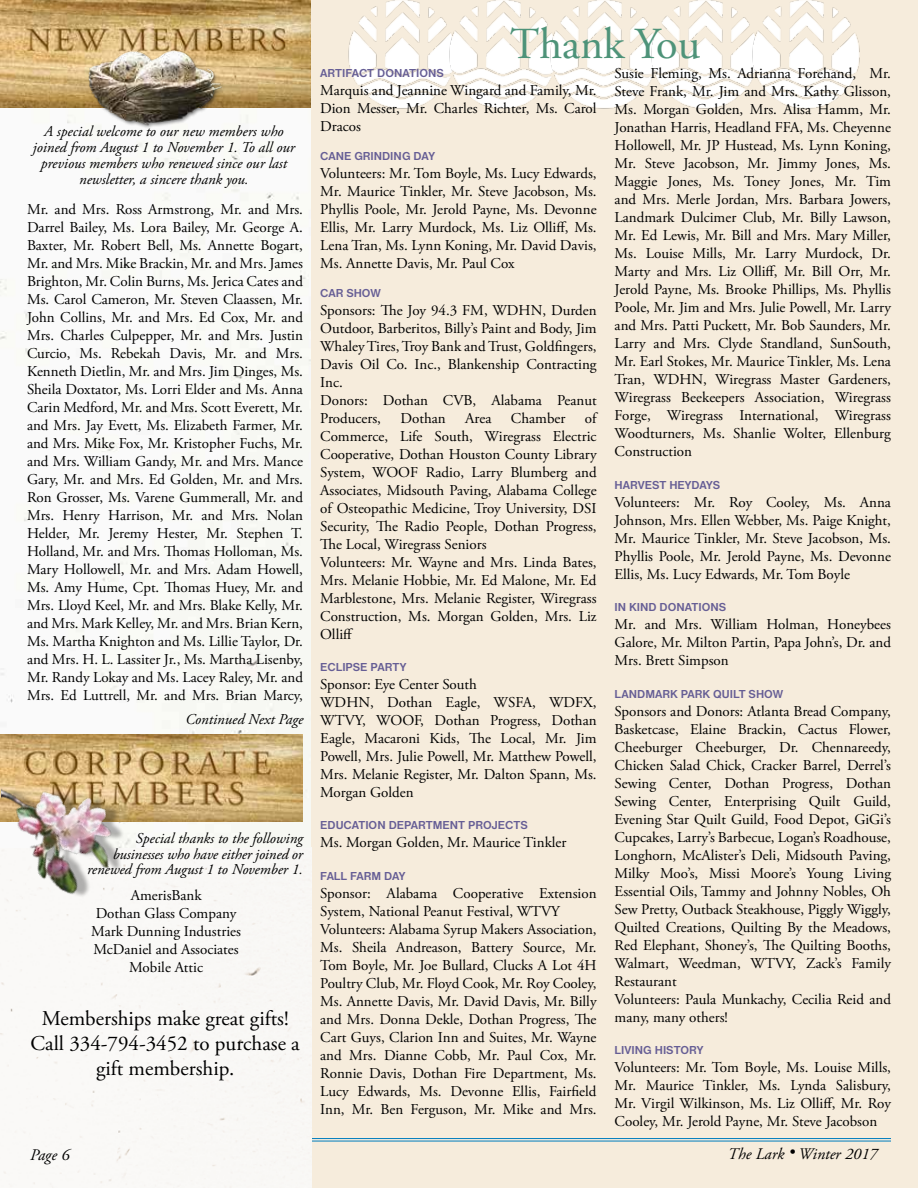
<style>
.page{position:relative;width:918px;height:1188px;background:#f6ecdc}
.page>*{position:absolute;margin:0;border:0;box-sizing:border-box;transform-origin:0 0}
.t1{font:44.25px "Adobe Garamond Pro";color:#4e9379}
.t2{font:21px/25.2px "Adobe Garamond Pro";color:#000;text-align:center}
.t3{font:italic 16.2px "Adobe Garamond Pro";color:#000}
.t4{font:15px/18px "Adobe Garamond Pro";color:#000;text-align:justify}
.t5{font:italic 15px/15.8px "Adobe Garamond Pro";color:#000;text-align:center}
.t6{font:700 12px "Nimbus San D";color:#665e95}
</style>
<div class="page">
<hr style="left:28px;top:1138px;width:863px;height:1px;background:#007dbe">
<hr style="left:28px;top:1141px;width:863px;height:1px;background:#007dbe">
<img style="left:348px;top:0;width:98px;height:109px">
<img style="left:446px;top:0;width:100px;height:109px">
<img style="left:546px;top:0;width:101px;height:109px">
<img style="left:647px;top:0;width:101px;height:109px">
<img style="left:748px;top:0;width:112px;height:109px">
<div style="left:0;top:847px;width:312px;height:341px;background:#f9f8f6"></div>
<img style="left:0;top:0;width:310px;height:847px">
<img style="left:77px;top:46px;width:158px;height:86px">
<img style="left:0;top:735px;width:303px;height:87px">
<div style="left:8px;top:788px;width:116px;height:111px;background:#000;opacity:.3"></div>
<img style="left:1px;top:777px;width:116px;height:123px">
<p class="t5" style="left:33px;top:124px;width:264px">A special welcome to our new members who joined from August 1 to November 1. To all our previous members who renewed since our last newsletter, a sincere thank you.</p>
<p class="t4" style="left:27px;top:201px;width:278px">Mr. and Mrs. Ross Armstrong, Mr. and Mrs.<br>Darrel Bailey, Ms. Lora Bailey, Mr. George A.<br>Baxter, Mr. Robert Bell, Ms. Annette Bogart, Mr. and Mrs. Mike Brackin, Mr. and Mrs. James Brighton, Mr. Colin Burns, Ms. Jerica Cates and Ms. Carol Cameron, Mr. Steven Claassen, Mr.<br>John Collins, Mr. and Mrs. Ed Cox, Mr. and Mrs. Charles Culpepper, Mr. and Mrs. Justin Curcio, Ms. Rebekah Davis, Mr. and Mrs.<br>Kenneth Dietlin, Mr. and Mrs. Jim Dinges, Ms.<br>Sheila Doxtator, Ms. Lorri Elder and Ms. Anna Carin Medford, Mr. and Mrs. Scott Everett, Mr. and Mrs. Jay Evett, Ms. Elizabeth Farmer, Mr. and Mrs. Mike Fox, Mr. Kristopher Fuchs, Mr. and Mrs. William Gandy, Mr. and Mrs. Mance Gary, Mr. and Mrs. Ed Golden, Mr. and Mrs.<br>Ron Grosser, Ms. Varene Gummerall, Mr. and Mrs. Henry Harrison, Mr. and Mrs. Nolan Helder, Mr. Jeremy Hester, Mr. Stephen T.<br>Holland, Mr. and Mrs. Thomas Holloman, Ms.<br>Mary Hollowell, Mr. and Mrs. Adam Howell, Ms. Amy Hume, Cpt. Thomas Huey, Mr. and Mrs. Lloyd Keel, Mr. and Mrs. Blake Kelly, Mr. and Mrs. Mark Kelley, Mr. and Mrs. Brian Kern, Ms. Martha Knighton and Ms. Lillie Taylor, Dr. and Mrs. H. L. Lassiter Jr., Ms. Martha Lisenby, Mr. Randy Lokay and Ms. Lacey Raley, Mr. and Mrs. Ed Luttrell, Mr. and Mrs. Brian Marcy,</p>
<p class="t5" style="left:186px;top:712px;width:119px">Continued Next Page</p>
<p class="t5" style="left:87px;top:831px;width:217px;text-align:right">Special thanks to the following businesses who have either joined or renewed from August 1 to November 1.</p>
<p class="t4" style="left:91px;top:887px;width:151px;text-align:center">AmerisBank<br>Dothan Glass Company<br>Mark Dunning Industries<br>McDaniel and Associates<br>Mobile Attic</p>
<h2 class="t2" style="left:31px;top:1006px;width:271px">Memberships make great gifts!<br>Call 334-794-3452 to purchase a gift membership.</h2>
<p class="t3" style="left:30px;top:1145px;width:41px">Page 6</p>
<h1 class="t1" style="left:510px;top:17px;width:192px">Thank You</h1>
<p class="t6" style="left:320px;top:66px;width:125px">ARTIFACT DONATIONS</p>
<p class="t4" style="left:320px;top:82px;width:278px">Marquis and Jeannine Wingard and Family, Mr.<br>Dion Messer, Mr. Charles Richter, Ms. Carol Dracos</p>
<p class="t6" style="left:320px;top:149px;width:116px">CANE GRINDING DAY</p>
<p class="t4" style="left:320px;top:165px;width:278px">Volunteers: Mr. Tom Boyle, Ms. Lucy Edwards, Mr. Maurice Tinkler, Mr. Steve Jacobson, Ms.<br>Phyllis Poole, Mr. Jerold Payne, Ms. Devonne Ellis, Mr. Larry Murdock, Ms. Liz Olliff, Ms.<br>Lena Tran, Ms. Lynn Koning, Mr. David Davis, Ms. Annette Davis, Mr. Paul Cox</p>
<p class="t6" style="left:320px;top:286px;width:62px">CAR SHOW</p>
<p class="t4" style="left:320px;top:301px;width:278px;text-align:left">Sponsors: The Joy 94.3 FM, WDHN, Durden Outdoor, Barberitos, Billy’s Paint and Body, Jim Whaley Tires, Troy Bank and Trust, Goldfingers, Davis Oil Co. Inc., Blankenship Contracting Inc.<br>Donors: Dothan CVB, Alabama Peanut Producers,</p>
<p class="t4" style="left:320px;top:409px;width:278px;text-align:left;text-indent:265px">of Commerce, Life South, Wiregrass Electric Cooperative, Dothan Houston County Library System, WOOF Radio, Larry Blumberg and Associates, Midsouth Paving, Alabama College of Osteopathic Medicine, Troy University, DSI Security, The Radio People, Dothan Progress, The Local, Wiregrass Seniors<br>Volunteers: Mr. Wayne and Mrs. Linda Bates, Mrs. Melanie Hobbie, Mr. Ed Malone, Mr. Ed Marblestone, Mrs. Melanie Register, Wiregrass Construction, Ms. Morgan Golden, Mrs. Liz Olliff</p>
<p class="t6" style="left:320px;top:660px;width:88px">ECLIPSE PARTY</p>
<p class="t4" style="left:320px;top:676px;width:278px;text-align:left">Sponsor: Eye Center South<br>WDHN, Dothan Eagle, WSFA, WDFX, WTVY, WOOF, Dothan Progress, Dothan Eagle, Macaroni Kids, The Local, Mr. Jim Powell, Mrs. Julie Powell, Mr. Matthew Powell, Mrs. Melanie Register, Mr. Dalton Spann, Ms.<br>Morgan Golden</p>
<p class="t6" style="left:320px;top:819px;width:209px">EDUCATION DEPARTMENT PROJECTS</p>
<p class="t4" style="left:320px;top:834px;width:248px">Ms. Morgan Golden, Mr. Maurice Tinkler</p>
<p class="t6" style="left:320px;top:869px;width:87px">FALL FARM DAY</p>
<p class="t4" style="left:320px;top:885px;width:278px;text-align:left">Sponsor: Alabama Cooperative Extension System, National Peanut Festival, WTVY Volunteers: Alabama Syrup Makers Association, Ms. Sheila Andreason, Battery Source, Mr.<br>Tom Boyle, Mr. Joe Bullard, Clucks A Lot 4H Poultry Club, Mr. Floyd Cook, Mr. Roy Cooley, Ms. Annette Davis, Mr. David Davis, Mr. Billy and Mrs. Donna Dekle, Dothan Progress, The Cart Guys, Clarion Inn and Suites, Mr. Wayne and Mrs. Dianne Cobb, Mr. Paul Cox, Mr.<br>Ronnie Davis, Dothan Fire Department, Ms.<br>Lucy Edwards, Ms. Devonne Ellis, Fairfield Inn, Mr. Ben Ferguson, Mr. Mike and Mrs.</p>
<p class="t4" style="left:401px;top:409px;width:47px">Dothan</p>
<p class="t4" style="left:465px;top:409px;width:28px">Area</p>
<p class="t4" style="left:511px;top:409px;width:56px">Chamber</p>
<p class="t4" style="left:615px;top:65px;width:278px">Susie Fleming, Ms. Adrianna Forehand, Mr.<br>Steve Frank, Mr. Jim and Mrs. Kathy Glisson, Ms. Morgan Golden, Mrs. Alisa Hamm, Mr.<br>Jonathan Harris, Headland FFA, Ms. Cheyenne Hollowell, Mr. JP Hustead, Ms. Lynn Koning, Mr. Steve Jacobson, Mr. Jimmy Jones, Ms.<br>Maggie Jones, Ms. Toney Jones, Mr. Tim and Mrs. Merle Jordan, Mrs. Barbara Jowers, Landmark Dulcimer Club, Mr. Billy Lawson, Mr. Ed Lewis, Mr. Bill and Mrs. Mary Miller, Ms. Louise Mills, Mr. Larry Murdock, Dr.<br>Marty and Mrs. Liz Olliff, Mr. Bill Orr, Mr.<br>Jerold Payne, Ms. Brooke Phillips, Ms. Phyllis Poole, Mr. Jim and Mrs. Julie Powell, Mr. Larry and Mrs. Patti Puckett, Mr. Bob Saunders, Mr.<br>Larry and Mrs. Clyde Standland, SunSouth, Mr. Earl Stokes, Mr. Maurice Tinkler, Ms. Lena Tran, WDHN, Wiregrass Master Gardeners, Wiregrass Beekeepers Association, Wiregrass Forge, Wiregrass International, Wiregrass Woodturners, Ms. Shanlie Wolter, Ellenburg Construction</p>
<p class="t6" style="left:615px;top:478px;width:107px">HARVEST HEYDAYS</p>
<p class="t4" style="left:615px;top:494px;width:278px">Volunteers: Mr. Roy Cooley, Ms. Anna Johnson, Mrs. Ellen Webber, Ms. Paige Knight, Mr. Maurice Tinkler, Mr. Steve Jacobson, Ms.<br>Phyllis Poole, Mr. Jerold Payne, Ms. Devonne Ellis, Ms. Lucy Edwards, Mr. Tom Boyle</p>
<p class="t6" style="left:615px;top:600px;width:113px">IN KIND DONATIONS</p>
<p class="t4" style="left:615px;top:616px;width:278px">Mr. and Mrs. William Holman, Honeybees Galore, Mr. Milton Partin, Papa John’s, Dr. and Mrs. Brett Simpson</p>
<p class="t6" style="left:615px;top:687px;width:170px">LANDMARK PARK QUILT SHOW</p>
<p class="t4" style="left:615px;top:702px;width:278px;text-align:left">Sponsors and Donors: Atlanta Bread Company, Basketcase, Elaine Brackin, Cactus Flower, Cheeburger Cheeburger, Dr. Chennareedy, Chicken Salad Chick, Cracker Barrel, Derrel’s Sewing Center, Dothan Progress, Dothan Sewing Center, Enterprising Quilt Guild, Evening Star Quilt Guild, Food Depot, GiGi’s Cupcakes, Larry’s Barbecue, Logan’s Roadhouse, Longhorn, McAlister’s Deli, Midsouth Paving, Milky Moo’s, Missi Moore’s Young Living Essential Oils, Tammy and Johnny Nobles, Oh Sew Pretty, Outback Steakhouse, Piggly Wiggly, Quilted Creations, Quilting By the Meadows, Red Elephant, Shoney’s, The Quilting Booths, Walmart, Weedman, WTVY, Zack’s Family Restaurant<br>Volunteers: Paula Munkachy, Cecilia Reid and many, many others!</p>
<p class="t6" style="left:615px;top:1043px;width:90px">LIVING HISTORY</p>
<p class="t4" style="left:615px;top:1059px;width:278px">Volunteers: Mr. Tom Boyle, Ms. Louise Mills, Mr. Maurice Tinkler, Ms. Lynda Salisbury, Mr. Virgil Wilkinson, Ms. Liz Olliff, Mr. Roy Cooley, Mr. Jerold Payne, Mr. Steve Jacobson</p>
<p class="t3" style="left:728px;top:1144px;width:151px">The Lark • Winter 2017</p>
</div>
